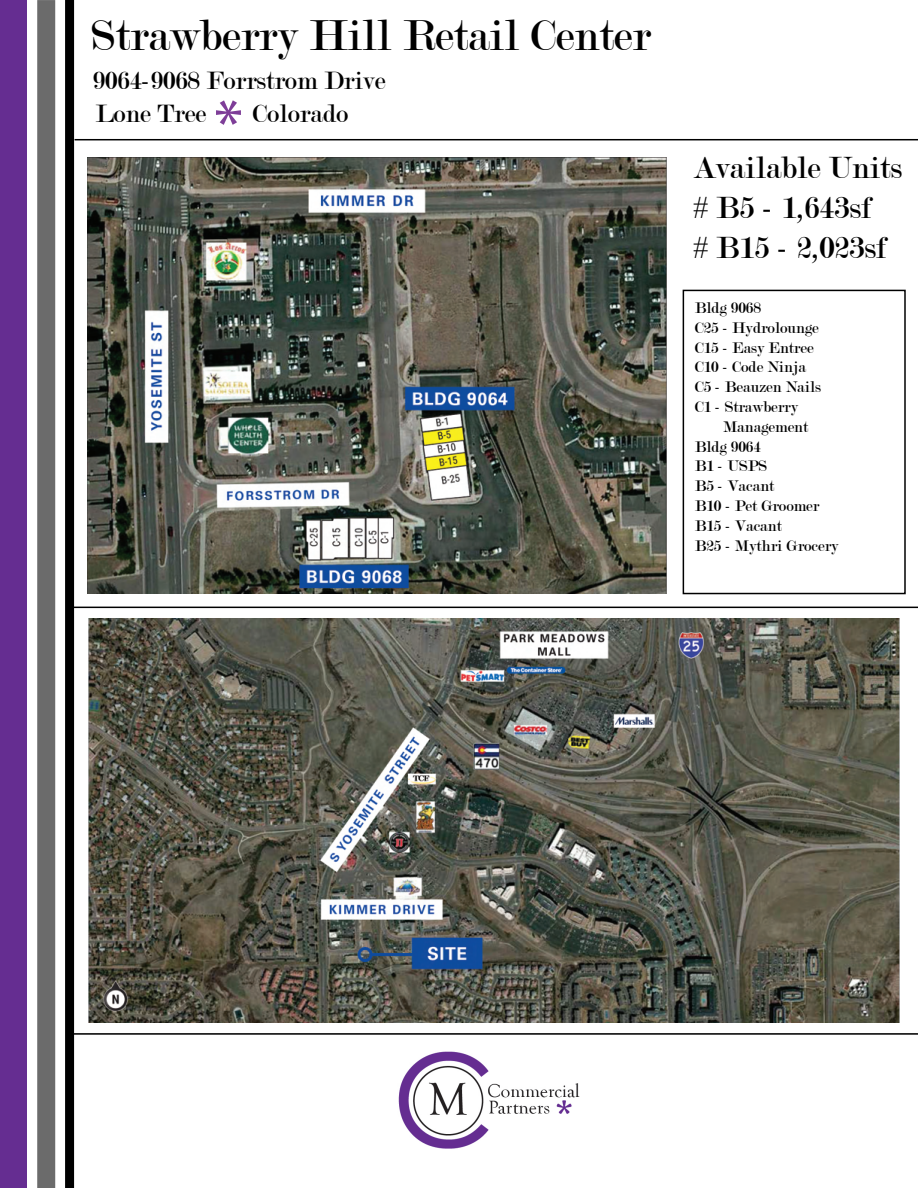
<style>
.page{position:relative;width:918px;height:1188px;background:#fff}
.page>*{position:absolute;margin:0;border:0;box-sizing:border-box;transform-origin:0 0}
.t1{font:70.2px "Myriad Pro";color:#7e3e98}
.t2{font:46.5px "Modern";color:#000}
.t3{font:33px/39.6px "Modern";color:#000}
.t4{font:27px/32.5px "Modern";color:#000}
.t5{font:16.5px/19.8px "Modern";color:#000}
</style>
<div class="page">
<div style="left:0;top:0;width:27px;height:1188px;background:#652d91"></div>
<div style="left:37px;top:0;width:18px;height:1188px;background:#6b6b6b"></div>
<div style="left:65px;top:0;width:9px;height:1188px;background:#000"></div>
<hr style="left:70px;top:607px;width:848px;height:1px;background:#000">
<hr style="left:70px;top:1033px;width:848px;height:2px;background:#000">
<img style="left:398px;top:1051px;width:182px;height:98px">
<img style="left:88px;top:157px;width:578px;height:437px">
<img style="left:88px;top:619px;width:811px;height:404px">
<hr style="left:75px;top:139px;width:843px;height:1px;background:#000">
<div style="left:683px;top:290px;width:223px;height:304px;border:2px solid #000"></div>
<h2 class="t2" style="left:91px;top:12px;width:561px">Strawberry Hill Retail Center</h2>
<h3 class="t4" style="left:93px;top:65px;width:294px">9064-9068 Forrstrom Drive<br>Lone Tree</h3>
<h1 class="t1" style="left:214px;top:82px;width:31px">*</h1>
<h3 class="t4" style="left:252px;top:98px;width:97px">Colorado</h3>
<h3 class="t3" style="left:693px;top:149px;width:210px">Available Units # B5 - 1,643sf<br># B15 - 2,023sf</h3>
<p class="t5" style="left:695px;top:298px;width:128px">Bldg 9068<br>C25 - Hydrolounge<br>C15 - Easy Entree<br>C10 - Code Ninja<br>C5 - Beauzen Nails<br>C1 - Strawberry</p>
<p class="t5" style="left:695px;top:417px;width:145px;text-indent:28px">Management<br>Bldg 9064<br>B1 - USPS<br>B5 - Vacant<br>B10 - Pet Groomer<br>B15 - Vacant<br>B25 - Mythri Grocery</p>
</div>
